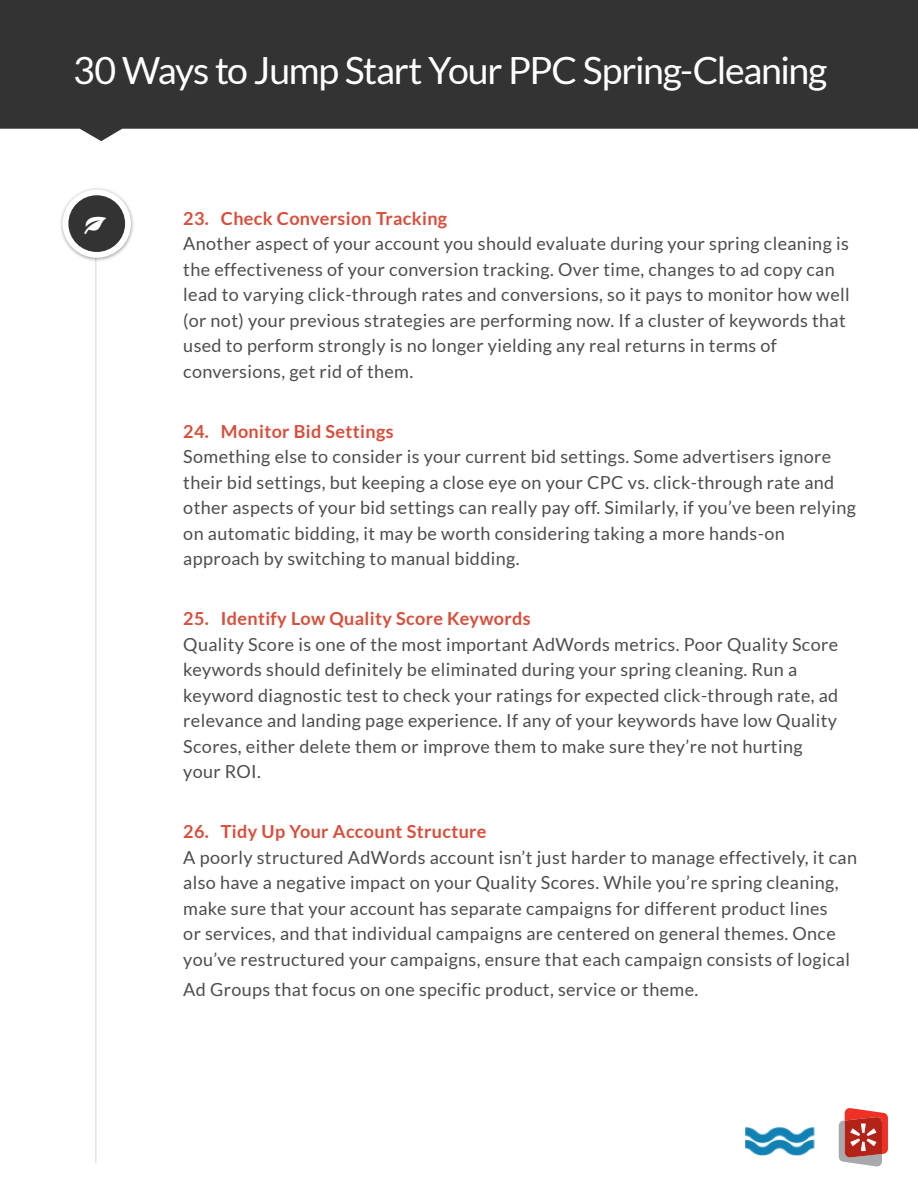
<style>
.page{position:relative;width:918px;height:1188px;background:#fff}
.page>*{position:absolute;margin:0;border:0;box-sizing:border-box;transform-origin:0 0}
.t1{font:46.5px "Entypo";color:#fff}
.t2{font:37.5px "Lato";letter-spacing:-.035em;color:#fff}
.t3{font:18px/25.5px "Lato";letter-spacing:.02em;color:#4d4d4f}
.t4{font:700 18px "Lato";letter-spacing:.02em;color:#d74e3b}
</style>
<div class="page">
<svg style="left:0;top:0;width:918px;height:141px;background:#444445"></svg>
<hr style="left:95px;top:198px;width:2px;height:965px;background:#e2e3e4">
<div style="left:59px;top:186px;width:76px;height:75px;background:#000;opacity:.35"></div>
<div style="left:62px;top:189px;width:69px;height:69px;background:#fff;border-radius:50%"></div>
<div style="left:68px;top:195px;width:57px;height:57px;background:#333334;border-radius:50%"></div>
<svg style="left:838px;top:1108px;width:50px;height:58px"></svg>
<img style="left:746px;top:1127px;width:69px;height:29px">
<h2 class="t2" style="left:73px;top:50px;width:756px">30 Ways to Jump Start Your PPC Spring-Cleaning</h2>
<h1 class="t1" style="left:82px;top:193px;width:28px">G</h1>
<p class="t4" style="left:183px;top:208px;width:265px">23. Check Conversion Tracking</p>
<p class="t3" style="left:183px;top:231px;width:668px">Another aspect of your account you should evaluate during your spring cleaning is the effectiveness of your conversion tracking. Over time, changes to ad copy can lead to varying click-through rates and conversions, so it pays to monitor how well (or not) your previous strategies are performing now. If a cluster of keywords that used to perform strongly is no longer yielding any real returns in terms of conversions, get rid of them.</p>
<p class="t4" style="left:183px;top:421px;width:212px">24. Monitor Bid Settings</p>
<p class="t3" style="left:183px;top:444px;width:674px">Something else to consider is your current bid settings. Some advertisers ignore their bid settings, but keeping a close eye on your CPC vs. click-through rate and other aspects of your bid settings can really pay off. Similarly, if you’ve been relying on automatic bidding, it may be worth considering taking a more hands-on approach by switching to manual bidding.</p>
<p class="t4" style="left:183px;top:608px;width:349px">25. Identify Low Quality Score Keywords</p>
<p class="t3" style="left:183px;top:631px;width:657px">Quality Score is one of the most important AdWords metrics. Poor Quality Score keywords should definitely be eliminated during your spring cleaning. Run a keyword diagnostic test to check your ratings for expected click-through rate, ad relevance and landing page experience. If any of your keywords have low Quality Scores, either delete them or improve them to make sure they’re not hurting your ROI.</p>
<p class="t4" style="left:183px;top:821px;width:305px">26. Tidy Up Your Account Structure</p>
<p class="t3" style="left:183px;top:844px;width:675px">A poorly structured AdWords account isn’t just harder to manage effectively, it can also have a negative impact on your Quality Scores. While you’re spring cleaning, make sure that your account has separate campaigns for different product lines<br>or services, and that individual campaigns are centered on general themes. Once you’ve restructured your campaigns, ensure that each campaign consists of logical</p>
<p class="t3" style="left:183px;top:976px;width:516px">Ad Groups that focus on one specific product, service or theme.</p>
</div>
